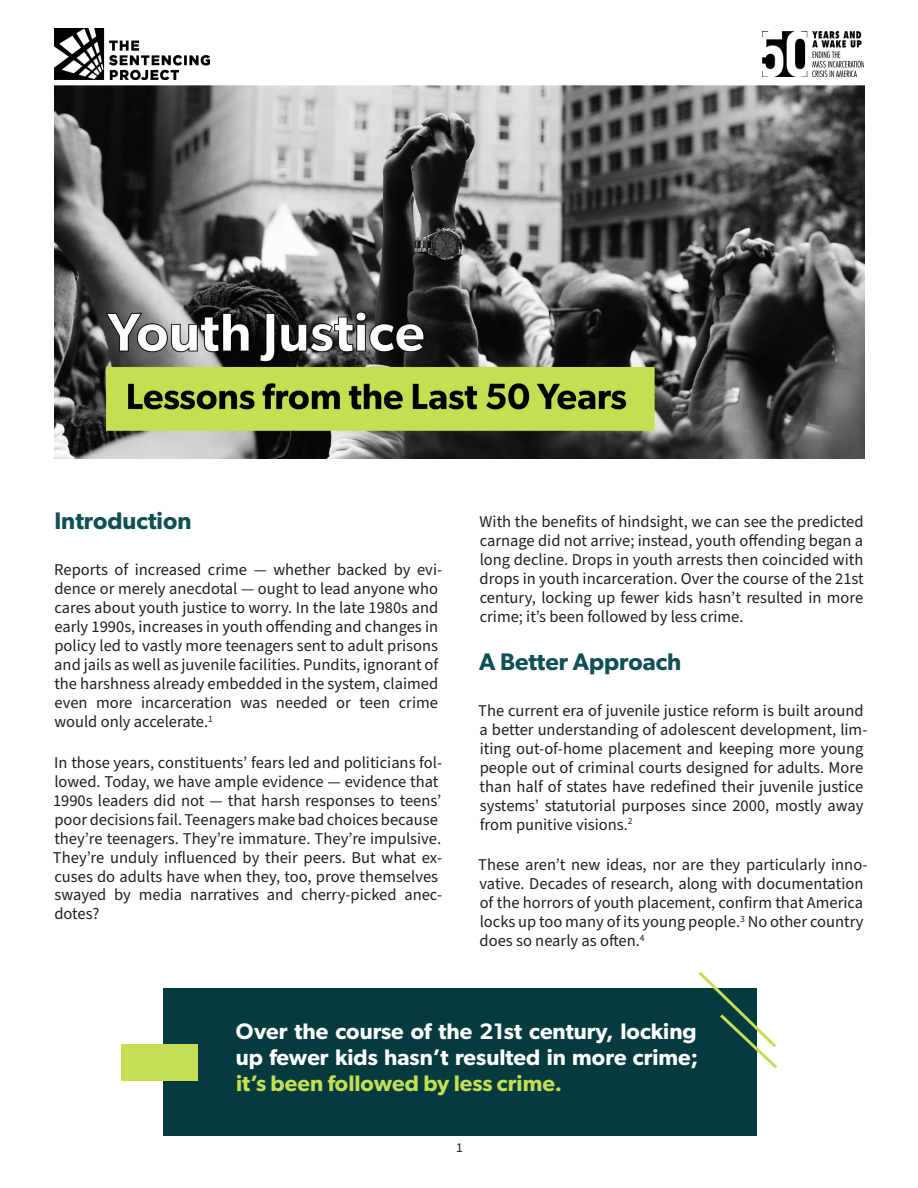
<style>
.page{position:relative;width:918px;height:1188px;background:#fff}
.page>*{position:absolute;margin:0;border:0;box-sizing:border-box;transform-origin:0 0}
.Heading_1{font:600 24px "Gibson";color:#105055}
.t1{font:600 22.5px/25.8px "Gibson";color:#fff;text-align:justify}
.t2{font:16.5px/19px "Source Sans Pro";color:#231f20}
.t3{font:13.5px "Source Sans Pro";color:#231f20}
.s1{color:#c4df53}
</style>
<div class="page">
<img style="left:54px;top:29px;width:156px;height:50px">
<img style="left:763px;top:32px;width:100px;height:44px">
<div style="left:163px;top:989px;width:593px;height:147px;background:#053a3f"></div>
<svg style="left:695px;top:971px;width:82px;height:101px"></svg>
<div style="left:122px;top:1044px;width:76px;height:37px;background:#c4df53"></div>
<img style="left:54px;top:85px;width:811px;height:374px">
<p class="Heading_1" style="left:54px;top:507px;width:139px">Introduction</p>
<p class="t2" style="left:54px;top:561px;width:389px">Reports of increased crime — whether backed by evi&shy;dence or merely anecdotal — ought to lead anyone who cares about youth justice to worry. In the late 1980s and early 1990s, increases in youth offending and changes in policy led to vastly more teenagers sent to adult prisons and jails as well as juvenile facilities. Pundits, ignorant of the harshness already embedded in the system, claimed even more incarceration was needed or teen crime would only accelerate.<sup>1</sup></p>
<p class="t2" style="left:53px;top:753px;width:391px">In those years, constituents’ fears led and politicians fol&shy;lowed. Today, we have ample evidence — evidence that 1990s leaders did not — that harsh responses to teens’ poor decisions fail. Teenagers make bad choices because they’re teenagers. They’re immature. They’re impulsive.<br>They’re unduly influenced by their peers. But what ex&shy;cuses do adults have when they, too, prove themselves swayed by media narratives and cherry-picked anec&shy;dotes?</p>
<p class="t2" style="left:480px;top:513px;width:386px;text-align:justify">With the benefits of hindsight, we can see the predicted carnage did not arrive; instead, youth offending began a long decline. Drops in youth arrests then coincided with drops in youth incarceration. Over the course of the 21st century, locking up fewer kids hasn’t resulted in more crime; it’s been followed by less crime.</p>
<p class="Heading_1" style="left:479px;top:647px;width:204px">A Better Approach</p>
<p class="t2" style="left:478px;top:701px;width:391px">The current era of juvenile justice reform is built around a better understanding of adolescent development, lim&shy;iting out-of-home placement and keeping more young people out of criminal courts designed for adults. More than half of states have redefined their juvenile justice systems’ statutorial purposes since 2000, mostly away from punitive visions.<sup>2</sup></p>
<p class="t2" style="left:478px;top:856px;width:391px">These aren’t new ideas, nor are they particularly inno&shy;vative. Decades of research, along with documentation of the horrors of youth placement, confirm that America locks up too many of its young people.<sup>3</sup> No other country does so nearly as often.<sup>4</sup></p>
<p class="t1" style="left:236px;top:1018px;width:464px">Over the course of the 21st century, locking up fewer kids hasn’t resulted in more crime; <span class="s1">it’s been followed by less crime.</span></p>
<p class="t3" style="left:456px;top:1139px;width:8px">1</p>
</div>
